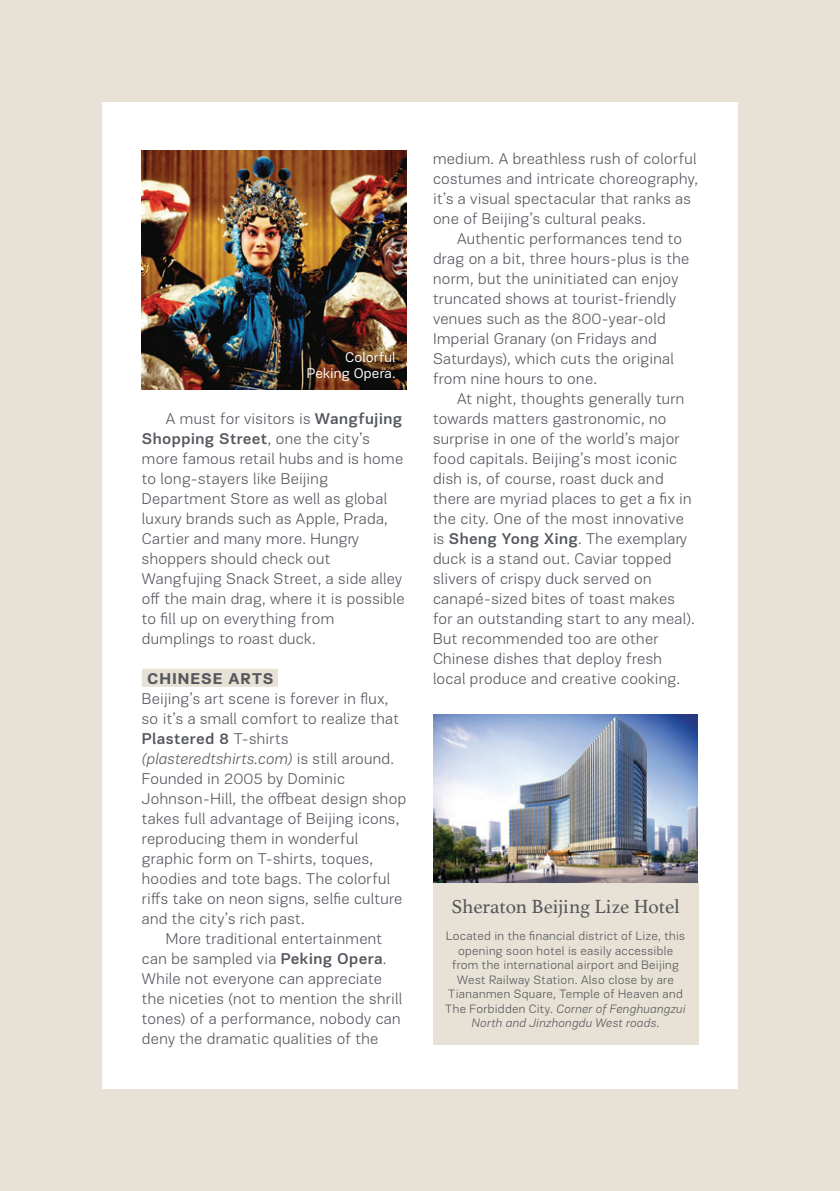
<style>
.page{position:relative;width:840px;height:1191px;background:#fff}
.page>*{position:absolute;margin:0;border:0;box-sizing:border-box;transform-origin:0 0}
.t1{font:20px "Athelas";letter-spacing:-.005em;color:#54575d}
.t2{font:300 16px/20px "PF Encore Sans Pro";letter-spacing:.02em;color:#54575d}
.t3{font:italic 300 16px "PF Encore Sans Pro";letter-spacing:.02em;color:#54575d}
.t4{font:500 16px "PF Encore Sans Pro";letter-spacing:.025em;color:#54575d}
.t5{font:700 16px "PF Encore Sans Pro";letter-spacing:.06em;color:#54575d}
.t6{font:14.4px/16.6px "PF Encore Sans Pro";letter-spacing:.015em;color:#fff;text-align:right}
.t7{font:300 12.4px/14.4px "PF Encore Sans Pro";letter-spacing:.03em;color:#54575d;text-align:center}
.s1{font-weight:500}
.s2{font-weight:300}
.s3{font-style:normal}
.s4{font-style:italic}
</style>
<div class="page">
<div style="left:0;top:0;width:839px;height:1191px;background:#e7e2d5"></div>
<hr style="left:839px;top:0;width:1px;height:1191px;background:#e7e2d5">
<div style="left:102px;top:102px;width:635px;height:987px;background:#fff"></div>
<div style="left:433px;top:880px;width:264px;height:164px;background:#e7e2d5"></div>
<img style="left:433px;top:715px;width:264px;height:167px">
<div style="left:142px;top:669px;width:136px;height:18px;background:#e7e2d5"></div>
<img style="left:142px;top:150px;width:265px;height:239px">
<p class="t6" style="left:306px;top:349px;width:90px">Colorful<br>Peking Opera.</p>
<p class="t2" style="left:142px;top:408px;width:264px;text-indent:24px">A must for visitors is <span class="s1">Wangfujing<br>Shopping Street</span>, one the city’s more famous retail hubs and is home to long-stayers like Beijing<br>Department Store as well as global luxury brands such as Apple, Prada,<br>Cartier and many more. Hungry shoppers should check out<br>Wangfujing Snack Street, a side alley off the main drag, where it is possible to fill up on everything from dumplings to roast duck.</p>
<p class="t5" style="left:147px;top:668px;width:128px">CHINESE ARTS</p>
<p class="t2" style="left:142px;top:688px;width:248px">Beijing’s art scene is forever in flux,</p>
<p class="t2" style="left:142px;top:708px;width:258px">so it’s a small comfort to realize that</p>
<p class="t4" style="left:142px;top:729px;width:148px">Plastered 8 <span class="s2">T-shirts</span></p>
<p class="t3" style="left:142px;top:749px;width:253px">(plasteredtshirts.com) <span class="s3">is still around.</span></p>
<p class="t2" style="left:142px;top:768px;width:204px">Founded in 2005 by Dominic</p>
<p class="t2" style="left:142px;top:788px;width:266px">Johnson-Hill, the offbeat design shop</p>
<p class="t2" style="left:142px;top:808px;width:259px">takes full advantage of Beijing icons,</p>
<p class="t2" style="left:142px;top:828px;width:218px">reproducing them in wonderful</p>
<p class="t2" style="left:142px;top:848px;width:233px">graphic form on T-shirts, toques,</p>
<p class="t2" style="left:142px;top:868px;width:250px">hoodies and tote bags. The colorful</p>
<p class="t2" style="left:142px;top:888px;width:262px">riffs take on neon signs, selfie culture</p>
<p class="t2" style="left:142px;top:908px;width:164px">and the city’s rich past.</p>
<p class="t2" style="left:166px;top:928px;width:217px">More traditional entertainment</p>
<p class="t2" style="left:142px;top:948px;width:246px">can be sampled via <span class="s1">Peking Opera</span>.</p>
<p class="t2" style="left:142px;top:968px;width:241px">While not everyone can appreciate</p>
<p class="t2" style="left:142px;top:988px;width:262px">the niceties (not to mention the shrill</p>
<p class="t2" style="left:142px;top:1008px;width:260px">tones) of a performance, nobody can</p>
<p class="t2" style="left:142px;top:1028px;width:238px">deny the dramatic qualities of the</p>
<p class="t2" style="left:433px;top:148px;width:265px">medium. A breathless rush of colorful</p>
<p class="t2" style="left:433px;top:168px;width:266px">costumes and intricate choreography,</p>
<p class="t2" style="left:433px;top:188px;width:259px">it’s a visual spectacular that ranks as</p>
<p class="t2" style="left:433px;top:208px;width:214px">one of Beijing’s cultural peaks.</p>
<p class="t2" style="left:457px;top:228px;width:226px">Authentic performances tend to</p>
<p class="t2" style="left:433px;top:248px;width:258px">drag on a bit, three hours-plus is the</p>
<p class="t2" style="left:433px;top:268px;width:247px">norm, but the uninitiated can enjoy</p>
<p class="t2" style="left:433px;top:288px;width:245px">truncated shows at tourist-friendly</p>
<p class="t2" style="left:433px;top:308px;width:234px">venues such as the 800-year-old</p>
<p class="t2" style="left:433px;top:328px;width:225px">Imperial Granary (on Fridays and</p>
<p class="t2" style="left:433px;top:348px;width:242px">Saturdays), which cuts the original</p>
<p class="t2" style="left:433px;top:368px;width:165px">from nine hours to one.</p>
<p class="t2" style="left:457px;top:388px;width:229px">At night, thoughts generally turn</p>
<p class="t2" style="left:433px;top:408px;width:235px">towards matters gastronomic, no</p>
<p class="t2" style="left:433px;top:428px;width:248px">surprise in one of the world’s major</p>
<p class="t2" style="left:433px;top:448px;width:245px">food capitals. Beijing’s most iconic</p>
<p class="t2" style="left:433px;top:468px;width:232px">dish is, of course, roast duck and</p>
<p class="t2" style="left:433px;top:488px;width:260px">there are myriad places to get a fix in</p>
<p class="t2" style="left:433px;top:508px;width:252px">the city. One of the most innovative</p>
<p class="t2" style="left:433px;top:528px;width:255px">is <span class="s1">Sheng Yong Xing</span>. The exemplary</p>
<p class="t2" style="left:433px;top:548px;width:240px">duck is a stand out. Caviar topped</p>
<p class="t2" style="left:433px;top:568px;width:220px">slivers of crispy duck served on</p>
<p class="t2" style="left:433px;top:588px;width:243px">canapé-sized bites of toast makes</p>
<p class="t2" style="left:433px;top:608px;width:263px">for an outstanding start to any meal).</p>
<p class="t2" style="left:433px;top:628px;width:227px">But recommended too are other</p>
<p class="t2" style="left:433px;top:648px;width:230px">Chinese dishes that deploy fresh</p>
<p class="t2" style="left:433px;top:668px;width:248px">local produce and creative cooking.</p>
<p class="t1" style="left:451px;top:890px;width:230px">Sheraton Beijing Lize Hotel</p>
<p class="t7" style="left:445px;top:928px;width:242px">Located in the financial district of Lize, this opening soon hotel is easily accessible from the international airport and Beijing West Railway Station. Also close by are Tiananmen Square, Temple of Heaven and The Forbidden City. <span class="s4">Corner of Fenghuangzui North and Jinzhongdu West roads</span>.</p>
</div>
